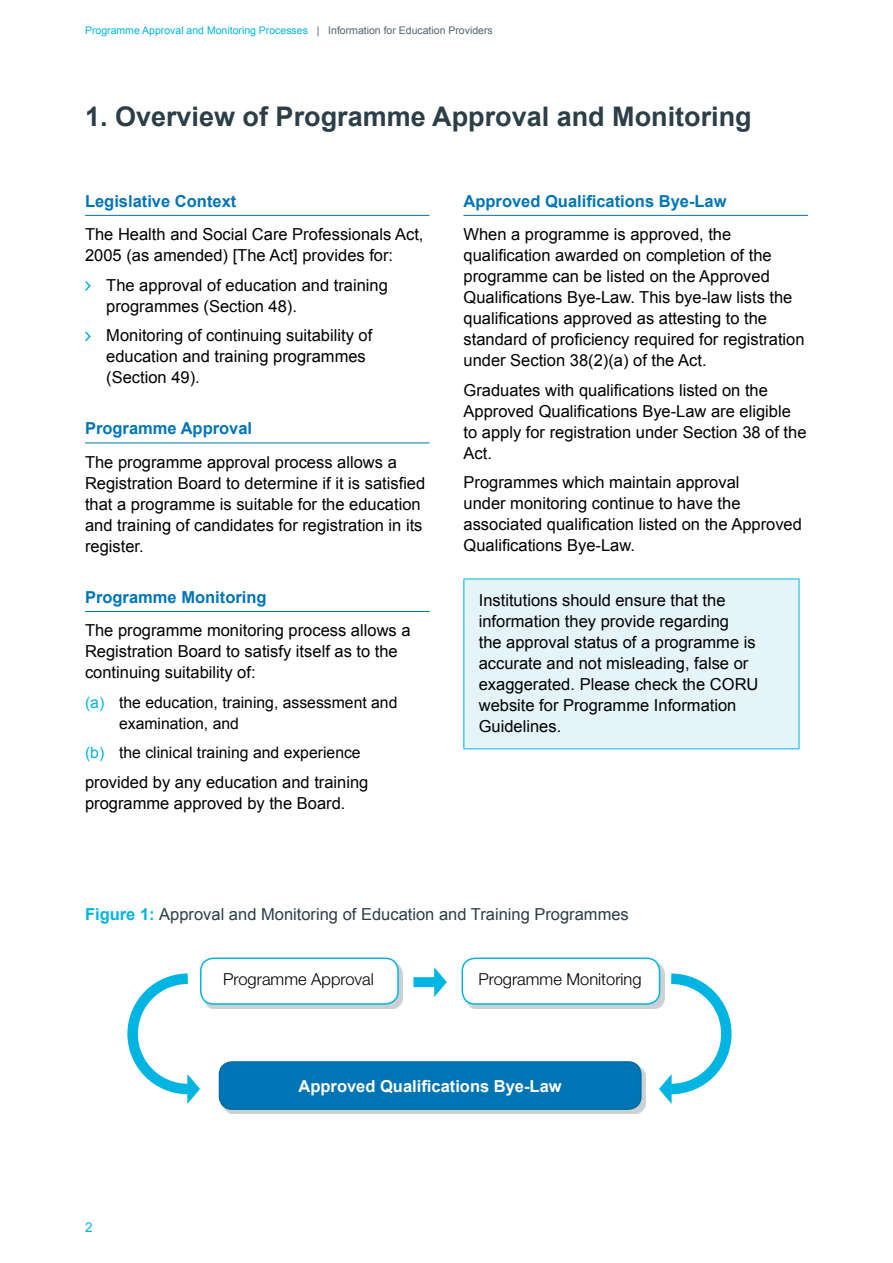
<style>
.page{position:relative;width:893px;height:1263px;background:#fff}
.page>*{position:absolute;margin:0;border:0;box-sizing:border-box;transform-origin:0 0}
.t1{font:700 27px "Arial";color:#2c3e47}
.t2{font:16.5px/21px "Arial";color:#000}
.t3{font:700 16.5px "Arial";color:#0075b6}
.t4{font:16.5px "Arial";color:#2c3e47}
.t5{font:300 16.5px "Helvetica Neue";color:#000}
.t6{font:700 16.5px "Arial";color:#fff}
.t7{font:15.75px/21px "Arial";color:#000}
.t8{font:13.5px "Arial";color:#00b5e2}
.t9{font:10.5px "Arial";color:#00b5e2}
.s1{color:#51646d}
.s2{color:#00b5e2}
.s3{font-weight:700;color:#00b5e2}
</style>
<div class="page">
<hr style="left:85px;top:215px;width:344px;height:1px;background:#0075b6">
<hr style="left:85px;top:443px;width:344px;height:1px;background:#0075b6">
<hr style="left:85px;top:611px;width:344px;height:1px;background:#0075b6">
<svg style="left:85px;top:281px;width:6px;height:10px"></svg>
<svg style="left:85px;top:331px;width:6px;height:11px"></svg>
<hr style="left:463px;top:215px;width:345px;height:1px;background:#0075b6">
<div style="left:464px;top:579px;width:335px;height:170px;background:#e5f4f8"></div>
<hr style="left:463px;top:579px;width:336px;height:1px;background:#00b5e2">
<hr style="left:463px;top:579px;width:1px;height:169px;background:#00b5e2">
<hr style="left:799px;top:579px;width:1px;height:169px;background:#00b5e2">
<hr style="left:463px;top:748px;width:336px;height:1px;background:#00b5e2">
<div style="left:204px;top:962px;width:199px;height:47px;background:#51646d;opacity:.3"></div>
<div style="left:201px;top:958px;width:197px;height:46px;background:#fff;border-radius:13px"></div>
<div style="left:200px;top:957px;width:199px;height:48px;border:2px solid #00b5e2;border-radius:13px"></div>
<div style="left:223px;top:1065px;width:423px;height:49px;background:#cbd0d3"></div>
<div style="left:219px;top:1062px;width:422px;height:47px;background:#0075b6;border-radius:13px"></div>
<div style="left:219px;top:1061px;width:423px;height:49px;border:2px solid #006aa2;border-radius:13px"></div>
<div style="left:466px;top:962px;width:199px;height:47px;background:#51646d;opacity:.3"></div>
<div style="left:462px;top:958px;width:197px;height:46px;background:#fff;border-radius:13px"></div>
<div style="left:462px;top:957px;width:198px;height:48px;border:2px solid #00b5e2;border-radius:13px"></div>
<svg style="left:413px;top:967px;width:34px;height:30px"></svg>
<svg style="left:659px;top:968px;width:73px;height:136px"></svg>
<svg style="left:127px;top:973px;width:73px;height:131px"></svg>
<p class="t9" style="left:85px;top:23px;width:409px">Programme Approval and Monitoring Processes <span class="s1">| Information for Education Providers</span></p>
<h1 class="t1" style="left:85px;top:98px;width:668px">1. Overview of Programme Approval and Monitoring</h1>
<p class="t3" style="left:85px;top:190px;width:153px">Legislative Context</p>
<p class="t2" style="left:85px;top:224px;width:340px">The Health and Social Care Professionals Act,<br>2005 (as amended) [The Act] provides for:</p>
<p class="t2" style="left:106px;top:275px;width:283px">The approval of education and training programmes (Section 48).</p>
<p class="t2" style="left:106px;top:325px;width:267px">Monitoring of continuing suitability of education and training programmes (Section 49).</p>
<p class="t3" style="left:85px;top:417px;width:169px">Programme Approval</p>
<p class="t2" style="left:85px;top:452px;width:342px">The programme approval process allows a Registration Board to determine if it is satisfied that a programme is suitable for the education and training of candidates for registration in its register.</p>
<p class="t3" style="left:85px;top:586px;width:183px">Programme Monitoring</p>
<p class="t2" style="left:85px;top:620px;width:327px">The programme monitoring process allows a<br>Registration Board to satisfy itself as to the continuing suitability of:</p>
<p class="t7" style="left:119px;top:692px;width:280px;text-indent:-34px"><span class="s2">(a)</span> the education, training, assessment and examination, and</p>
<p class="t7" style="left:85px;top:742px;width:277px"><span class="s2">(b)</span> the clinical training and experience</p>
<p class="t2" style="left:85px;top:772px;width:285px">provided by any education and training programme approved by the Board.</p>
<p class="t3" style="left:463px;top:190px;width:265px">Approved Qualifications Bye-Law</p>
<p class="t2" style="left:463px;top:224px;width:343px">When a programme is approved, the qualification awarded on completion of the programme can be listed on the Approved Qualifications Bye-Law. This bye-law lists the qualifications approved as attesting to the standard of proficiency required for registration under Section 38(2)(a) of the Act.</p>
<p class="t2" style="left:463px;top:380px;width:345px">Graduates with qualifications listed on the Approved Qualifications Bye-Law are eligible to apply for registration under Section 38 of the Act.</p>
<p class="t2" style="left:463px;top:472px;width:340px">Programmes which maintain approval<br>under monitoring continue to have the associated qualification listed on the Approved Qualifications Bye-Law.</p>
<p class="t2" style="left:479px;top:590px;width:281px">Institutions should ensure that the information they provide regarding<br>the approval status of a programme is accurate and not misleading, false or exaggerated. Please check the CORU website for Programme Information Guidelines.</p>
<p class="t4" style="left:85px;top:903px;width:545px"><span class="s3">Figure 1:</span> Approval and Monitoring of Education and Training Programmes</p>
<p class="t5" style="left:223px;top:966px;width:152px">Programme Approval</p>
<p class="t5" style="left:478px;top:966px;width:165px">Programme Monitoring</p>
<p class="t8" style="left:85px;top:1219px;width:9px">2</p>
<p class="t6" style="left:299px;top:1075px;width:265px">Approved Qualifications Bye-Law</p>
</div>
